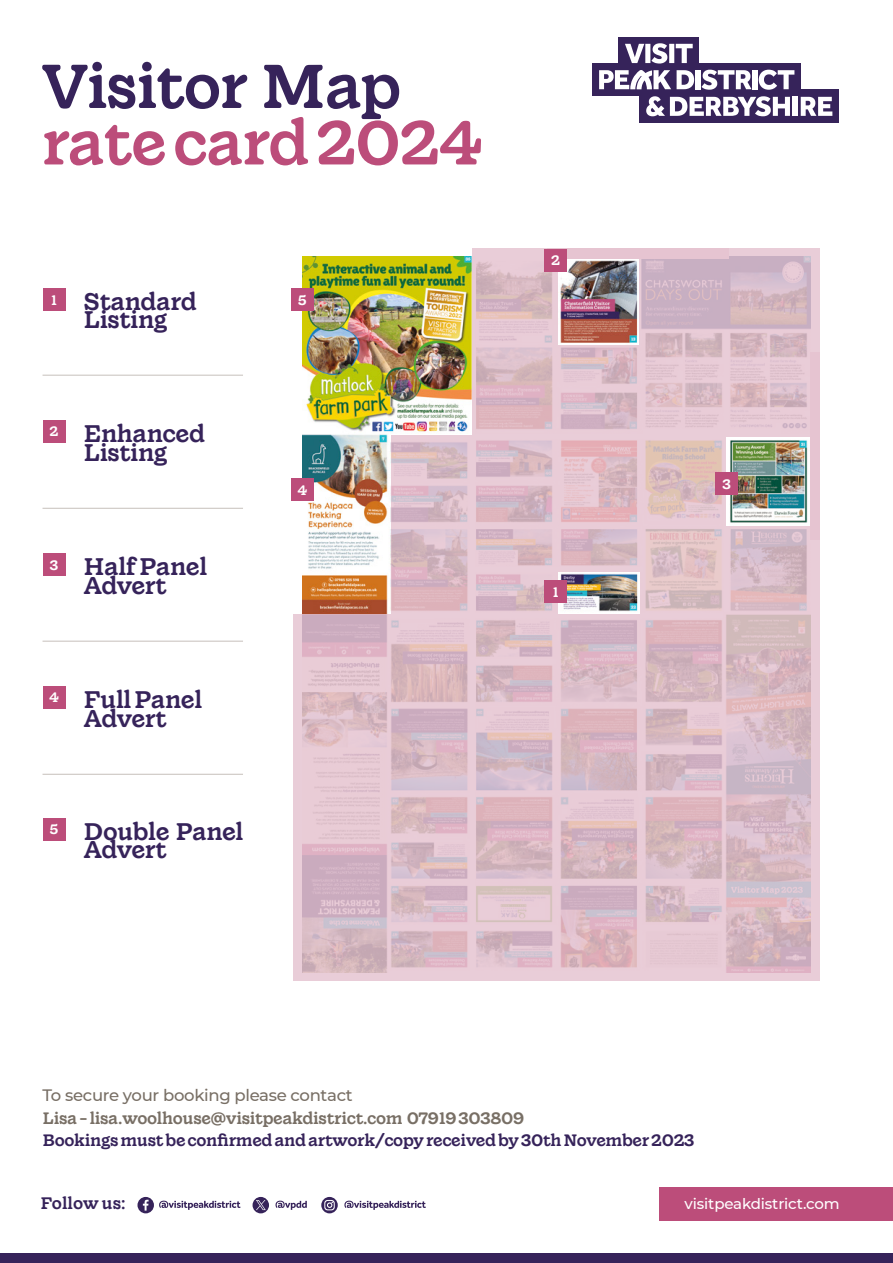
<style>
.page{position:relative;width:893px;height:1263px;background:#fff}
.page>*{position:absolute;margin:0;border:0;box-sizing:border-box;transform-origin:0 0}
.t1{font:500 61.65px "Wonder";letter-spacing:-.025em;color:#bc4d7a}
.t2{font:500 61.65px "Wonder";letter-spacing:-.025em;color:#36235a}
.t3{font:500 24px/19.5px "Wonder";letter-spacing:-.02em;color:#36235a}
.t4{font:500 16.65px "Wonder";color:#36235a}
.t5{font:500 16.5px "Wonder";letter-spacing:-.02em;color:#36235a}
.t6{font:500 16.5px "Wonder";letter-spacing:-.02em;color:#786f65}
.t7{font:500 16.5px "Montserrat";letter-spacing:-.02em;color:#786f65}
.t8{font:500 15px "Montserrat";letter-spacing:-.01em;color:#fff}
.t9{font:500 13.65px "Wonder";color:#fff}
</style>
<div class="page">
<img style="left:303px;top:256px;width:505px;height:358px">
<div style="left:0;top:1253px;width:893px;height:10px;background:#36235a"></div>
<svg style="left:293px;top:614px;width:527px;height:366px;background:#dbbdc8"></svg>
<svg style="left:392px;top:435px;width:166px;height:179px;background:#dbbcc8"></svg>
<svg style="left:640px;top:437px;width:86px;height:177px;background:#dfc2c4"></svg>
<svg style="left:724px;top:526px;width:96px;height:88px;background:#d9bec8"></svg>
<svg style="left:555px;top:436px;width:86px;height:135px;background:#dfbdc6"></svg>
<svg style="left:472px;top:249px;width:86px;height:187px;background:#ddbec7"></svg>
<svg style="left:554px;top:345px;width:85px;height:91px;background:#dbbeca"></svg>
<svg style="left:639px;top:249px;width:181px;height:188px;background:#d9bdc9"></svg>
<hr style="left:43px;top:774px;width:200px;height:1px;background:#c9c3be">
<hr style="left:43px;top:641px;width:200px;height:1px;background:#c9c3be">
<hr style="left:43px;top:508px;width:200px;height:1px;background:#c9c3be">
<hr style="left:43px;top:375px;width:200px;height:1px;background:#c9c3be">
<div style="left:291px;top:288px;width:23px;height:23px;background:#bc4d7a"></div>
<div style="left:43px;top:288px;width:22px;height:23px;background:#bc4d7a"></div>
<div style="left:43px;top:420px;width:22px;height:22px;background:#bc4d7a"></div>
<div style="left:43px;top:818px;width:22px;height:22px;background:#bc4d7a"></div>
<div style="left:43px;top:553px;width:22px;height:23px;background:#bc4d7a"></div>
<div style="left:43px;top:686px;width:22px;height:23px;background:#bc4d7a"></div>
<div style="left:291px;top:478px;width:23px;height:23px;background:#bc4d7a"></div>
<div style="left:716px;top:473px;width:22px;height:22px;background:#bc4d7a"></div>
<div style="left:545px;top:581px;width:22px;height:22px;background:#bc4d7a"></div>
<div style="left:659px;top:1187px;width:234px;height:34px;background:#bc4d7a"></div>
<svg style="left:137px;top:1197px;width:17px;height:16px"></svg>
<svg style="left:143px;top:1200px;width:6px;height:10px"></svg>
<svg style="left:321px;top:1197px;width:17px;height:16px"></svg>
<svg style="left:324px;top:1200px;width:11px;height:10px"></svg>
<div style="left:253px;top:1197px;width:16px;height:16px;background:#36235a;border-radius:50%"></div>
<svg style="left:159px;top:1201px;width:82px;height:9px"></svg>
<svg style="left:276px;top:1201px;width:31px;height:9px"></svg>
<svg style="left:344px;top:1201px;width:82px;height:9px"></svg>
<svg style="left:256px;top:1200px;width:10px;height:10px"></svg>
<div style="left:640px;top:90px;width:199px;height:33px;background:#36235a"></div>
<div style="left:592px;top:63px;width:209px;height:33px;background:#36235a"></div>
<div style="left:618px;top:37px;width:81px;height:45px;background:#36235a"></div>
<svg style="left:646px;top:96px;width:144px;height:20px"></svg>
<div style="left:793px;top:97px;width:5px;height:19px;background:#fff"></div>
<svg style="left:801px;top:97px;width:31px;height:19px"></svg>
<svg style="left:677px;top:70px;width:17px;height:19px"></svg>
<div style="left:695px;top:70px;width:5px;height:19px;background:#fff"></div>
<svg style="left:701px;top:70px;width:50px;height:20px"></svg>
<div style="left:753px;top:70px;width:5px;height:19px;background:#fff"></div>
<svg style="left:759px;top:70px;width:35px;height:20px"></svg>
<svg style="left:599px;top:70px;width:72px;height:19px"></svg>
<svg style="left:625px;top:43px;width:68px;height:21px"></svg>
<div style="left:548px;top:249px;width:181px;height:10px;background:#e6c4d1"></div>
<div style="left:545px;top:249px;width:22px;height:22px;background:#bc4d7a"></div>
<div style="left:810px;top:353px;width:10px;height:187px;background:#e6c4d1"></div>
<h1 class="t2" style="left:42px;top:44px;width:361px">Visitor Map</h1>
<h1 class="t1" style="left:42px;top:101px;width:443px">rate card 2024</h1>
<p class="t3" style="left:83px;top:292px;width:115px;line-height:18.5px">Standard<br>Listing</p>
<p class="t9" style="left:51px;top:291px;width:7px">1</p>
<p class="t9" style="left:298px;top:291px;width:10px">5</p>
<p class="t9" style="left:49px;top:422px;width:11px">2</p>
<p class="t3" style="left:83px;top:423px;width:123px">Enhanced<br>Listing</p>
<p class="t9" style="left:297px;top:480px;width:11px">4</p>
<p class="t9" style="left:50px;top:555px;width:10px">3</p>
<p class="t3" style="left:83px;top:557px;width:125px">Half Panel<br>Advert</p>
<p class="t9" style="left:49px;top:688px;width:11px">4</p>
<p class="t3" style="left:83px;top:690px;width:120px">Full Panel<br>Advert</p>
<p class="t9" style="left:50px;top:820px;width:10px">5</p>
<p class="t3" style="left:83px;top:822px;width:162px;line-height:18.5px">Double Panel<br>Advert</p>
<p class="t9" style="left:551px;top:251px;width:11px">2</p>
<p class="t9" style="left:553px;top:583px;width:7px">1</p>
<p class="t9" style="left:722px;top:475px;width:10px">3</p>
<p class="t7" style="left:43px;top:1084px;width:312px">To secure your booking please contact</p>
<p class="t6" style="left:43px;top:1106px;width:483px">Lisa - lisa.woolhouse@visitpeakdistrict.com 07919 303809</p>
<p class="t5" style="left:43px;top:1129px;width:653px">Bookings must be confirmed and artwork/copy received by 30th November 2023</p>
<p class="t4" style="left:40px;top:1192px;width:87px">Follow us:</p>
<p class="t8" style="left:685px;top:1194px;width:156px">visitpeakdistrict.com</p>
</div>
